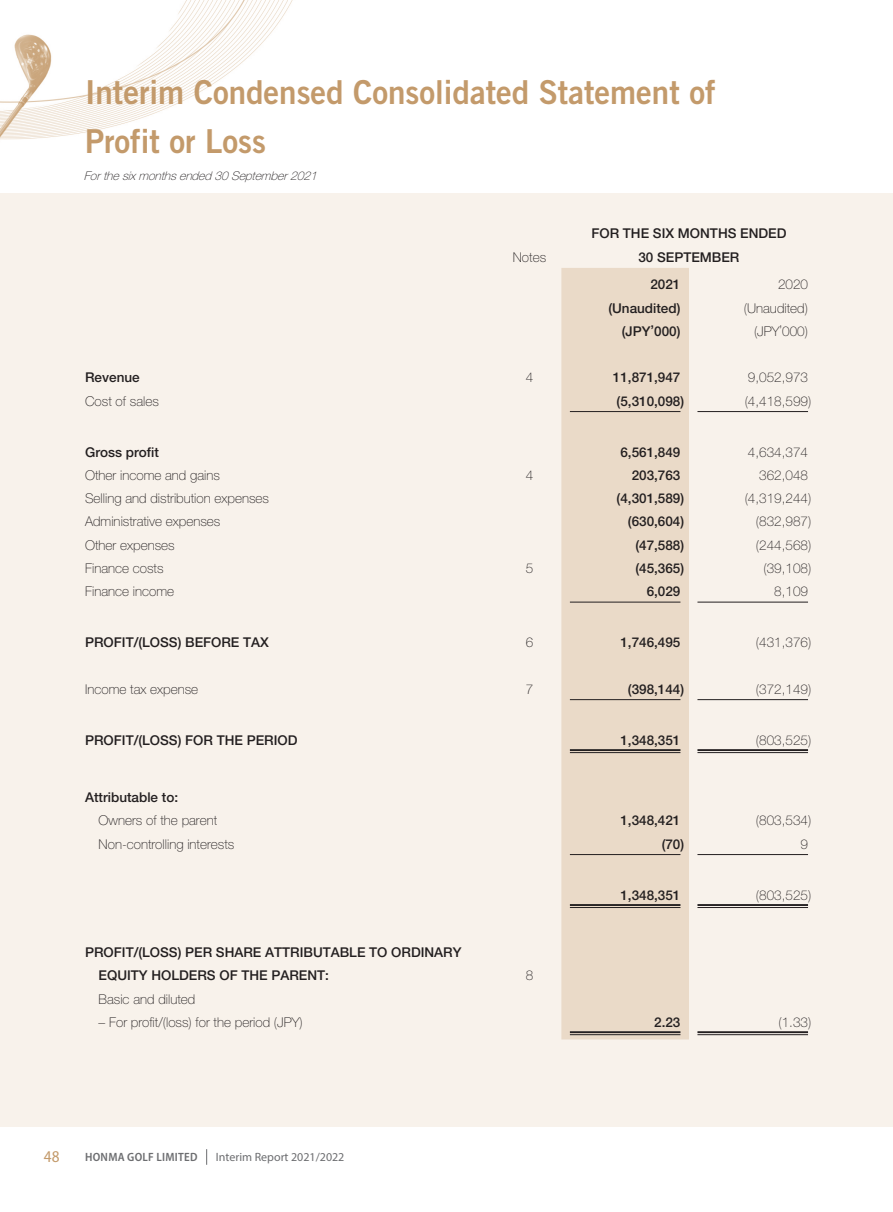
<style>
.page{position:relative;width:893px;height:1212px;background:#fff}
.page>*{position:absolute;margin:0;border:0;box-sizing:border-box;transform-origin:0 0}
.t1{font:33px/49.5px "Trade Gothic LT Std Bd 2";color:#c39a6b;scale:.95 1}
.t2{font:semi-condensed 16.5px "Myriad Pro";color:#c39a6b}
.t3{font:100 13.5px "Helvetica Neue LT Std";color:#231f20}
.t4{font:500 13.5px/23.2px "Helvetica Neue LT Std";color:#231f20;text-align:center}
.t5{font:italic 100 12px "Helvetica Neue LT Std";color:#231f20}
.t6{font:12px "Myriad Pro";color:#6c6d70}
.t7{font:600 semi-condensed 12px "Myriad Pro";letter-spacing:.02em;color:#6c6d70}
</style>
<div class="page">
<img style="left:0;top:0;width:893px;height:1165px">
<div style="left:0;top:194px;width:893px;height:933px;background:#f8f2eb"></div>
<svg style="left:206px;top:1149px;width:1px;height:16px"></svg>
<div style="left:561px;top:268px;width:128px;height:771px;background:#eadac8"></div>
<hr style="left:570px;top:411px;width:110px;height:1px;background:#231f20">
<hr style="left:697px;top:411px;width:111px;height:1px;background:#231f20">
<hr style="left:570px;top:602px;width:110px;height:1px;background:#231f20">
<hr style="left:697px;top:602px;width:111px;height:1px;background:#231f20">
<hr style="left:570px;top:699px;width:110px;height:1px;background:#231f20">
<hr style="left:697px;top:699px;width:111px;height:1px;background:#231f20">
<hr style="left:570px;top:749px;width:110px;height:2px;background:#231f20">
<hr style="left:570px;top:752px;width:110px;height:1px;background:#231f20">
<hr style="left:697px;top:749px;width:111px;height:2px;background:#231f20">
<hr style="left:697px;top:752px;width:111px;height:1px;background:#231f20">
<hr style="left:570px;top:854px;width:110px;height:1px;background:#231f20">
<hr style="left:697px;top:854px;width:111px;height:1px;background:#231f20">
<hr style="left:570px;top:904px;width:110px;height:2px;background:#231f20">
<hr style="left:570px;top:907px;width:110px;height:1px;background:#231f20">
<hr style="left:697px;top:904px;width:111px;height:2px;background:#231f20">
<hr style="left:697px;top:907px;width:111px;height:1px;background:#231f20">
<hr style="left:570px;top:1031px;width:110px;height:2px;background:#231f20">
<hr style="left:570px;top:1034px;width:110px;height:1px;background:#231f20">
<hr style="left:697px;top:1031px;width:111px;height:2px;background:#231f20">
<hr style="left:697px;top:1034px;width:111px;height:1px;background:#231f20">
<h1 class="t1" style="left:85px;top:67px;width:665px">Interim Condensed Consolidated Statement of<br>Profit or Loss</h1>
<p class="t5" style="left:84px;top:169px;width:238px">Forthesixmonthsended30September2021</p>
<p class="t3" style="left:513px;top:249px;width:35px">Notes</p>
<p class="t4" style="left:591px;top:222px;width:197px">FOR THE SIX MONTHS ENDED<br>30 SEPTEMBER</p>
<p class="t4" style="left:650px;top:273px;width:32px">2021</p>
<p class="t3" style="left:778px;top:277px;width:32px">2020</p>
<p class="t4" style="left:608px;top:296px;width:74px">(Unaudited)</p>
<p class="t3" style="left:744px;top:300px;width:66px">(Unaudited)</p>
<p class="t4" style="left:622px;top:319px;width:60px">(JPY’000)</p>
<p class="t3" style="left:754px;top:323px;width:56px">(JPY’000)</p>
<p class="t4" style="left:85px;top:366px;width:56px">Revenue</p>
<p class="t3" style="left:526px;top:370px;width:9px">4</p>
<p class="t4" style="left:613px;top:366px;width:69px">11,871,947</p>
<p class="t3" style="left:748px;top:370px;width:62px">9,052,973</p>
<p class="t3" style="left:85px;top:393px;width:75px">Cost of sales</p>
<p class="t4" style="left:617px;top:389px;width:69px">(5,310,098)</p>
<p class="t3" style="left:745px;top:393px;width:68px">(4,418,599)</p>
<p class="t4" style="left:85px;top:440px;width:75px">Gross profit</p>
<p class="t4" style="left:620px;top:440px;width:62px">6,561,849</p>
<p class="t3" style="left:748px;top:444px;width:62px">4,634,374</p>
<p class="t3" style="left:85px;top:467px;width:136px">Other income and gains</p>
<p class="t3" style="left:526px;top:467px;width:9px">4</p>
<p class="t4" style="left:632px;top:463px;width:50px">203,763</p>
<p class="t3" style="left:759px;top:467px;width:50px">362,048</p>
<p class="t3" style="left:85px;top:491px;width:185px">Selling and distribution expenses</p>
<p class="t4" style="left:617px;top:487px;width:69px">(4,301,589)</p>
<p class="t3" style="left:745px;top:491px;width:68px">(4,319,244)</p>
<p class="t3" style="left:85px;top:514px;width:137px">Administrative expenses</p>
<p class="t4" style="left:628px;top:510px;width:58px">(630,604)</p>
<p class="t3" style="left:756px;top:514px;width:57px">(832,987)</p>
<p class="t3" style="left:85px;top:537px;width:91px">Other expenses</p>
<p class="t4" style="left:635px;top:533px;width:50px">(47,588)</p>
<p class="t3" style="left:756px;top:537px;width:57px">(244,568)</p>
<p class="t3" style="left:85px;top:560px;width:80px">Finance costs</p>
<p class="t3" style="left:526px;top:560px;width:9px">5</p>
<p class="t4" style="left:635px;top:556px;width:50px">(45,365)</p>
<p class="t3" style="left:763px;top:560px;width:49px">(39,108)</p>
<p class="t3" style="left:85px;top:584px;width:91px">Finance income</p>
<p class="t4" style="left:647px;top:580px;width:35px">6,029</p>
<p class="t3" style="left:774px;top:584px;width:35px">8,109</p>
<p class="t4" style="left:85px;top:631px;width:185px">PROFIT/(LOSS) BEFORE TAX</p>
<p class="t3" style="left:526px;top:635px;width:9px">6</p>
<p class="t4" style="left:620px;top:631px;width:62px">1,746,495</p>
<p class="t3" style="left:756px;top:635px;width:57px">(431,376)</p>
<p class="t3" style="left:85px;top:681px;width:115px">Income tax expense</p>
<p class="t3" style="left:526px;top:681px;width:9px">7</p>
<p class="t4" style="left:628px;top:677px;width:58px">(398,144)</p>
<p class="t3" style="left:756px;top:681px;width:57px">(372,149)</p>
<p class="t4" style="left:85px;top:728px;width:214px">PROFIT/(LOSS) FOR THE PERIOD</p>
<p class="t4" style="left:620px;top:728px;width:62px">1,348,351</p>
<p class="t3" style="left:756px;top:732px;width:57px">(803,525)</p>
<p class="t4" style="left:85px;top:786px;width:95px">Attributable to:</p>
<p class="t3" style="left:99px;top:813px;width:120px">Owners of the parent</p>
<p class="t4" style="left:620px;top:809px;width:62px">1,348,421</p>
<p class="t3" style="left:756px;top:813px;width:57px">(803,534)</p>
<p class="t3" style="left:99px;top:836px;width:137px">Non-controlling interests</p>
<p class="t4" style="left:662px;top:832px;width:24px">(70)</p>
<p class="t3" style="left:800px;top:836px;width:9px">9</p>
<p class="t4" style="left:620px;top:883px;width:62px">1,348,351</p>
<p class="t3" style="left:756px;top:887px;width:57px">(803,525)</p>
<p class="t4" style="left:99px;top:940px;width:364px;text-align:left;text-indent:-13px">PROFIT/(LOSS) PER SHARE ATTRIBUTABLE TO ORDINARY<br>EQUITY HOLDERS OF THE PARENT:</p>
<p class="t3" style="left:526px;top:968px;width:9px">8</p>
<p class="t3" style="left:99px;top:991px;width:98px">Basic and diluted</p>
<p class="t3" style="left:99px;top:1014px;width:206px">– For profit/(loss) for the period (JPY)</p>
<p class="t4" style="left:654px;top:1010px;width:28px">2.23</p>
<p class="t3" style="left:778px;top:1014px;width:34px">(1.33)</p>
<p class="t2" style="left:44px;top:1147px;width:17px">48</p>
<p class="t7" style="left:85px;top:1150px;width:114px">HONMA GOLF LIMITED</p>
<p class="t6" style="left:216px;top:1149px;width:130px">Interim Report 2021/2022</p>
</div>
